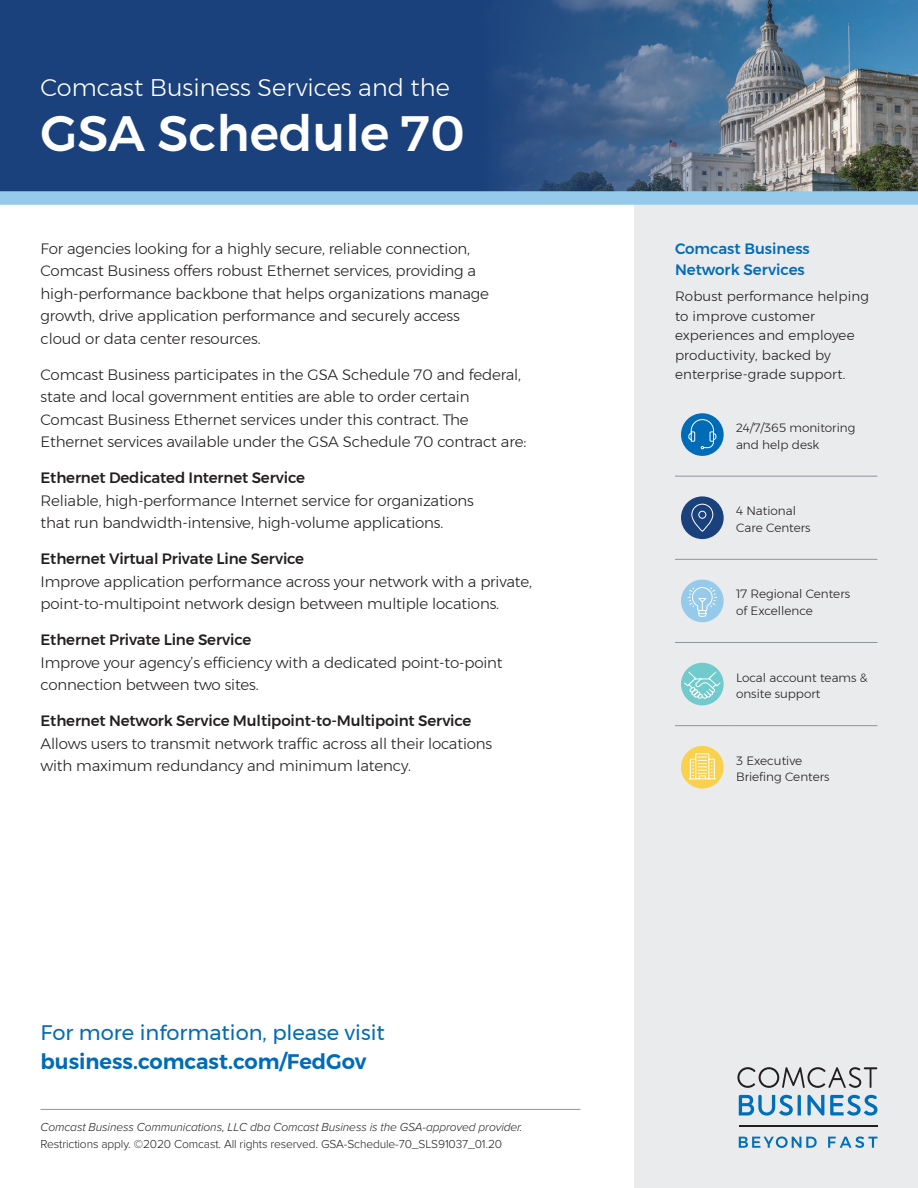
<style>
.page{position:relative;width:918px;height:1188px;background:#fff}
.page>*{position:absolute;margin:0;border:0;box-sizing:border-box;transform-origin:0 0}
.t1{font:500 49.5px "Montserrat";color:#fff}
.t2{font:300 24px "Montserrat";color:#fff}
.t3{font:21px/28.5px "Montserrat";color:#006cb7}
.t4{font:300 15px/22.5px "Montserrat";letter-spacing:-.01em;color:#231f20}
.t5{font:500 15px "Montserrat";letter-spacing:-.01em;color:#231f20}
.t6{font:500 15px/21px "Montserrat";color:#006cb7}
.t7{font:300 13.5px/19.5px "Montserrat";letter-spacing:.01em;color:#231f20}
.t8{font:300 12px/16.5px "Montserrat";color:#231f20}
.t9{font:300 12px "Proxima Nova";letter-spacing:-.01em;color:#231f20}
.t10{font:italic 300 12px "Proxima Nova";letter-spacing:-.01em;color:#231f20}
.s1{font-weight:600}
</style>
<div class="page">
<div style="left:0;top:0;width:918px;height:199px;background:#1a417c"></div>
<img style="left:496px;top:0;width:422px;height:191px">
<div style="left:634px;top:198px;width:284px;height:990px;background:#eaebed"></div>
<svg style="left:739px;top:1137px;width:78px;height:11px"></svg>
<svg style="left:828px;top:1136px;width:50px;height:12px"></svg>
<svg style="left:737px;top:1067px;width:140px;height:21px"></svg>
<svg style="left:807px;top:1095px;width:17px;height:21px"></svg>
<svg style="left:739px;top:1095px;width:62px;height:21px"></svg>
<svg style="left:830px;top:1095px;width:47px;height:21px"></svg>
<hr style="left:739px;top:1125px;width:138px;height:2px;background:#231f20">
<div style="left:0;top:191px;width:918px;height:14px;background:#95caea"></div>
<hr style="left:675px;top:476px;width:55px;height:1px;background:#8f959d">
<hr style="left:730px;top:476px;width:148px;height:1px;background:#8f959d">
<hr style="left:675px;top:559px;width:55px;height:1px;background:#8f959d">
<hr style="left:730px;top:559px;width:148px;height:1px;background:#8f959d">
<hr style="left:675px;top:642px;width:55px;height:1px;background:#8f959d">
<hr style="left:730px;top:642px;width:148px;height:1px;background:#8f959d">
<hr style="left:675px;top:725px;width:55px;height:1px;background:#8f959d">
<hr style="left:730px;top:725px;width:148px;height:1px;background:#8f959d">
<div style="left:681px;top:413px;width:43px;height:43px;background:#006cb7;border-radius:50%"></div>
<svg style="left:688px;top:419px;width:29px;height:31px"></svg>
<div style="left:681px;top:496px;width:43px;height:43px;background:#1a417c;border-radius:50%"></div>
<svg style="left:691px;top:503px;width:23px;height:29px"></svg>
<div style="left:681px;top:580px;width:43px;height:42px;background:#95caea;border-radius:50%"></div>
<svg style="left:687px;top:587px;width:31px;height:30px"></svg>
<div style="left:681px;top:663px;width:43px;height:42px;background:#71cbcc;border-radius:50%"></div>
<svg style="left:683px;top:671px;width:38px;height:29px"></svg>
<div style="left:681px;top:746px;width:43px;height:43px;background:#fad14d;border-radius:50%"></div>
<svg style="left:689px;top:753px;width:27px;height:27px"></svg>
<hr style="left:40px;top:1109px;width:540px;height:1px;background:#8f959d">
<p class="t2" style="left:40px;top:69px;width:411px">Comcast Business Services and the</p>
<p class="t1" style="left:40px;top:94px;width:426px">GSA Schedule 70</p>
<p class="t4" style="left:40px;top:237px;width:450px">For agencies looking for a highly secure, reliable connection, Comcast Business offers robust Ethernet services, providing a high-performance backbone that helps organizations manage growth, drive application performance and securely access cloud or data center resources.</p>
<p class="t4" style="left:40px;top:363px;width:487px">Comcast Business participates in the GSA Schedule 70 and federal, state and local government entities are able to order certain Comcast Business Ethernet services under this contract. The Ethernet services available under the GSA Schedule 70 contract are:</p>
<p class="t5" style="left:40px;top:466px;width:266px">Ethernet Dedicated Internet Service</p>
<p class="t4" style="left:40px;top:489px;width:435px">Reliable, high-performance Internet service for organizations that run bandwidth-intensive, high-volume applications.</p>
<p class="t5" style="left:40px;top:547px;width:265px">Ethernet Virtual Private Line Service</p>
<p class="t4" style="left:40px;top:570px;width:493px">Improve application performance across your network with a private, point-to-multipoint network design between multiple locations.</p>
<p class="t5" style="left:40px;top:628px;width:212px">Ethernet Private Line Service</p>
<p class="t4" style="left:40px;top:651px;width:464px">Improve your agency’s efficiency with a dedicated point-to-point connection between two sites.</p>
<p class="t5" style="left:40px;top:709px;width:432px">Ethernet Network Service Multipoint-to-Multipoint Service</p>
<p class="t4" style="left:40px;top:732px;width:453px">Allows users to transmit network traffic across all their locations with maximum redundancy and minimum latency.</p>
<p class="t3" style="left:40px;top:1018px;width:346px">For more information, please visit <span class="s1">business.comcast.com/FedGov</span></p>
<p class="t10" style="left:40px;top:1120px;width:484px">Comcast Business Communications, LLC dba Comcast Business is the GSA-approved provider.</p>
<p class="t9" style="left:40px;top:1137px;width:463px">Restrictions apply. ©2020 Comcast. All rights reserved. GSA-Schedule-70_SLS91037_01.20</p>
<p class="t6" style="left:675px;top:238px;width:136px">Comcast Business<br>Network Services</p>
<p class="t7" style="left:675px;top:286px;width:195px">Robust performance helping to improve customer experiences and employee productivity, backed by enterprise-grade support.</p>
<p class="t8" style="left:736px;top:419px;width:121px">24/7/365 monitoring and help desk</p>
<p class="t8" style="left:736px;top:503px;width:76px">4 National<br>Care Centers</p>
<p class="t8" style="left:736px;top:586px;width:116px">17 Regional Centers of Excellence</p>
<p class="t8" style="left:736px;top:669px;width:133px">Local account teams &amp; onsite support</p>
<p class="t8" style="left:736px;top:752px;width:95px">3 Executive<br>Briefing Centers</p>
</div>
